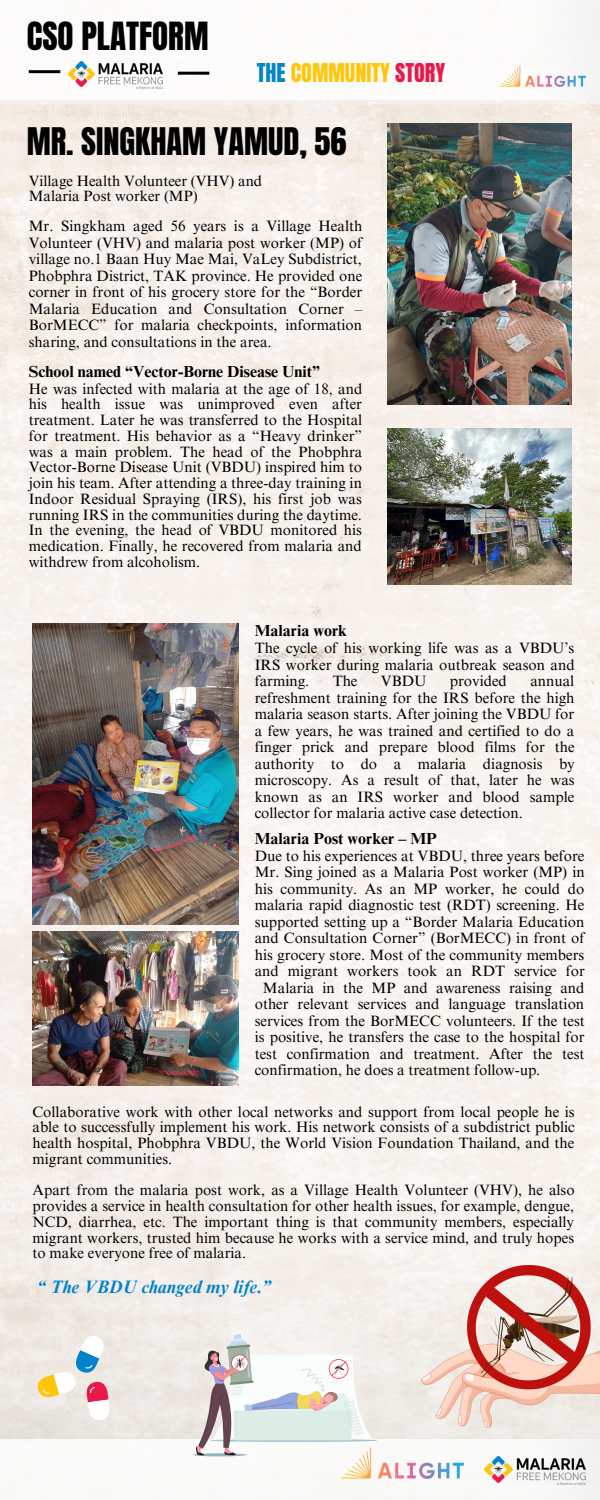
<style>
.page{position:relative;width:600px;height:1500px;background:#fff}
.page>*{position:absolute;margin:0;border:0;box-sizing:border-box;transform-origin:0 0}
.t1{font:33px "Anton";color:#000}
.t2{font:32.3px "Anton";color:#000}
.t3{font:22.1px "Anton";color:#ffc60c}
.t4{font:italic 700 18px "Times NRMT Pro";color:#0083cb}
.t5{font:700 16px "Times NRMT Pro";color:#000}
.t6{font:15px/15.8px "Times NRMT Pro";color:#000;text-align:justify}
.t7{font:14.9px/15.8px "Times NRMT Pro";color:#000}
.s1{color:#0084cc}
.s2{color:#ea194b}
</style>
<div class="page">
<img style="left:0;top:100px;width:600px;height:1340px">
<img style="left:28px;top:0;width:572px;height:100px">
<hr style="left:178px;top:72px;width:31px;height:3px;background:#000">
<img style="left:68px;top:61px;width:95px;height:27px">
<hr style="left:29px;top:70px;width:31px;height:3px;background:#000">
<img style="left:387px;top:124px;width:184px;height:280px">
<img style="left:500px;top:66px;width:85px;height:21px">
<img style="left:33px;top:624px;width:206px;height:301px">
<img style="left:387px;top:428px;width:184px;height:156px">
<img style="left:193px;top:1440px;width:407px;height:60px">
<img style="left:342px;top:1447px;width:122px;height:31px">
<img style="left:485px;top:1456px;width:100px;height:29px">
<img style="left:33px;top:931px;width:206px;height:155px">
<img style="left:422px;top:1266px;width:178px;height:161px">
<svg style="left:36px;top:1333px;width:74px;height:88px"></svg>
<hr style="left:210px;top:1439px;width:167px;height:3px;background:#a0bfcc;border-radius:50%">
<hr style="left:193px;top:1453px;width:54px;height:3px;background:#92b6c7;border-radius:50%">
<svg style="left:196px;top:1333px;width:177px;height:123px"></svg>
<p class="t1" style="left:27px;top:13px;width:183px">CSO PLATFORM</p>
<p class="t3" style="left:257px;top:57px;width:190px"><span class="s1">THE</span> COMMUNITY <span class="s2">STORY</span></p>
<p class="t2" style="left:27px;top:118px;width:321px">MR. SINGKHAM YAMUD, 56</p>
<p class="t7" style="left:29px;top:175px;width:235px">Village Health Volunteer (VHV) and<br>Malaria Post worker (MP)</p>
<p class="t6" style="left:29px;top:220px;width:335px;line-height:16.5px">Mr. Singkham aged 56 years is a Village Health Volunteer (VHV) and malaria post worker (MP) of village no.1 Baan Huy Mae Mai, VaLey Subdistrict, Phobphra District, TAK province. He provided one corner in front of his grocery store for the “Border Malaria Education and Consultation Corner – BorMECC” for malaria checkpoints, information sharing, and consultations in the area.</p>
<p class="t5" style="left:29px;top:366px;width:293px">School named “Vector-Borne Disease Unit”</p>
<p class="t6" style="left:29px;top:382px;width:335px">He was infected with malaria at the age of 18, and his health issue was unimproved even after treatment. Later he was transferred to the Hospital for treatment. His behavior as a “Heavy drinker” was a main problem. The head of the Phobphra Vector-Borne Disease Unit (VBDU) inspired him to join his team. After attending a three-day training in Indoor Residual Spraying (IRS), his first job was running IRS in the communities during the daytime.<br>In the evening, the head of VBDU monitored his medication. Finally, he recovered from malaria and withdrew from alcoholism.</p>
<p class="t5" style="left:255px;top:624px;width:94px">Malaria work</p>
<p class="t6" style="left:255px;top:642px;width:321px;line-height:16.5px">The cycle of his working life was as a VBDU’s IRS worker during malaria outbreak season and farming.</p>
<p class="t6" style="left:333px;top:675px;width:26px">The</p>
<p class="t6" style="left:381px;top:675px;width:47px">VBDU</p>
<p class="t6" style="left:450px;top:675px;width:59px">provided</p>
<p class="t6" style="left:255px;top:675px;width:322px;line-height:16.5px;text-indent:276px">annual refreshment training for the IRS before the high malaria season starts. After joining the VBDU for a few years, he was trained and certified to do a finger prick and prepare blood films for the authority to do a malaria diagnosis by microscopy. As a result of that, later he was known as an IRS worker and blood sample collector for malaria active case detection.</p>
<p class="t5" style="left:255px;top:832px;width:184px">Malaria Post worker – MP</p>
<p class="t6" style="left:255px;top:850px;width:331px">Due to his experiences at VBDU, three years before</p>
<p class="t6" style="left:255px;top:866px;width:331px">Mr. Sing joined as a Malaria Post worker (MP) in</p>
<p class="t6" style="left:255px;top:883px;width:331px">his community. As an MP worker, he could do</p>
<p class="t6" style="left:255px;top:899px;width:331px">malaria rapid diagnostic test (RDT) screening. He</p>
<p class="t6" style="left:255px;top:916px;width:331px">supported setting up a “Border Malaria Education</p>
<p class="t6" style="left:255px;top:932px;width:331px">and Consultation Corner” (BorMECC) in front of</p>
<p class="t6" style="left:255px;top:949px;width:331px">his grocery store. Most of the community members</p>
<p class="t6" style="left:255px;top:965px;width:332px">and migrant workers took an RDT service for</p>
<p class="t6" style="left:263px;top:982px;width:323px">Malaria in the MP and awareness raising and</p>
<p class="t6" style="left:255px;top:998px;width:331px">other relevant services and language translation</p>
<p class="t6" style="left:255px;top:1015px;width:332px">services from the BorMECC volunteers. If the test</p>
<p class="t6" style="left:255px;top:1031px;width:331px">is positive, he transfers the case to the hospital for</p>
<p class="t6" style="left:255px;top:1048px;width:331px">test confirmation and treatment. After the test</p>
<p class="t6" style="left:255px;top:1064px;width:287px">confirmation, he does a treatment follow-up.</p>
<p class="t6" style="left:33px;top:1106px;width:544px">Collaborative work with other local networks and support from local people he is able to successfully implement his work. His network consists of a subdistrict public health hospital, Phobphra VBDU, the World Vision Foundation Thailand, and the migrant communities.</p>
<p class="t6" style="left:33px;top:1184px;width:544px">Apart from the malaria post work, as a Village Health Volunteer (VHV), he also provides a service in health consultation for other health issues, for example, dengue, NCD, diarrhea, etc. The important thing is that community members, especially migrant workers, trusted him because he works with a service mind, and truly hopes to make everyone free of malaria.</p>
<p class="t4" style="left:37px;top:1280px;width:236px">“ The VBDU changed my life.”</p>
</div>
